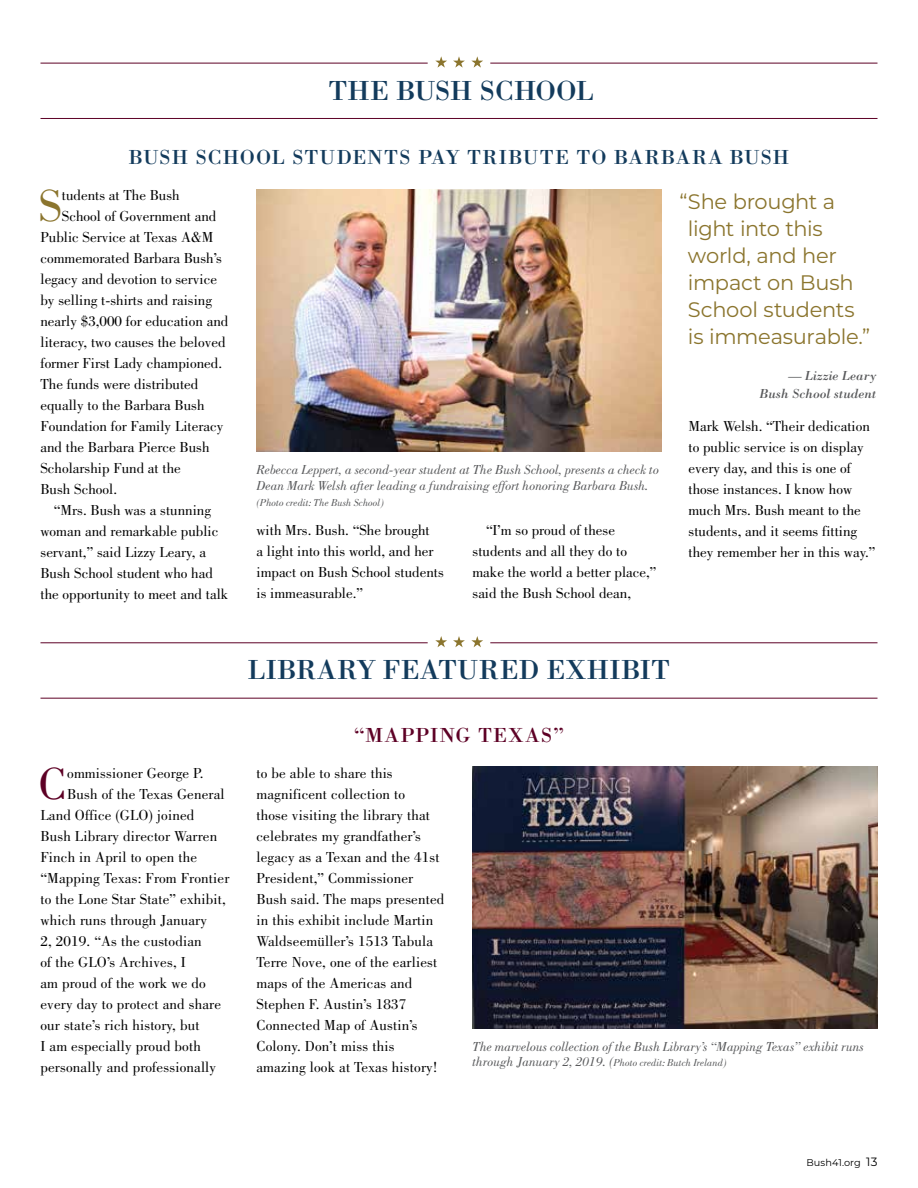
<style>
.page{position:relative;width:918px;height:1188px;background:#fff}
.page>*{position:absolute;margin:0;border:0;box-sizing:border-box;transform-origin:0 0}
.t1{font:46.5px "Bodoni";color:#8b752e}
.t2{font:46.5px "Bodoni";color:#5d0025}
.t3{font:28.5px "Bodoni";letter-spacing:.01em;color:#133b5c}
.t4{font:28.5px "Bodoni";letter-spacing:-.015em;color:#133b5c}
.t5{font:21px/27px "Montserrat";letter-spacing:-.015em;color:#8b752e}
.t6{font:21px "Bodoni";letter-spacing:.045em;color:#133b5c}
.t7{font:21px "Bodoni";letter-spacing:.06em;color:#5d0025}
.t8{font:15px/21px "Bodoni";color:#000}
.t9{font:italic 13.5px/15.8px "Bodoni";color:#58595b}
.t10{font:italic 13.5px/18px "Bodoni";color:#58595b;text-align:right}
.t11{font:italic 10.5px "Bodoni";color:#58595b}
.t12{font:9.75px "Montserrat";letter-spacing:.01em;color:#000}
.s1{font-size:13.5px}
.s2{font-size:12px}
</style>
<div class="page">
<img style="left:256px;top:189px;width:406px;height:262px">
<hr style="left:40px;top:698px;width:838px;height:1px;background:#5d0025">
<hr style="left:40px;top:642px;width:388px;height:1px;background:#5d0025">
<svg style="left:453px;top:636px;width:12px;height:11px"></svg>
<svg style="left:471px;top:636px;width:12px;height:11px"></svg>
<svg style="left:435px;top:636px;width:12px;height:11px"></svg>
<hr style="left:490px;top:642px;width:388px;height:1px;background:#5d0025">
<hr style="left:40px;top:118px;width:838px;height:1px;background:#5d0025">
<hr style="left:40px;top:63px;width:388px;height:1px;background:#5d0025">
<svg style="left:453px;top:56px;width:12px;height:12px"></svg>
<svg style="left:471px;top:56px;width:12px;height:12px"></svg>
<svg style="left:435px;top:56px;width:12px;height:12px"></svg>
<hr style="left:490px;top:63px;width:388px;height:1px;background:#5d0025">
<img style="left:472px;top:766px;width:405px;height:263px">
<h2 class="t4" style="left:328px;top:73px;width:267px">THE BUSH SCHOOL</h2>
<h3 class="t6" style="left:129px;top:145px;width:662px">BUSH SCHOOL STUDENTS PAY TRIBUTE TO BARBARA BUSH</h3>
<h1 class="t1" style="left:39px;top:180px;width:25px">S</h1>
<p class="t8" style="left:62px;top:185px;width:119px">tudents at The Bush</p>
<p class="t8" style="left:62px;top:206px;width:156px">School of Government and</p>
<p class="t8" style="left:40px;top:227px;width:175px">Public Service at Texas A&amp;M</p>
<p class="t8" style="left:40px;top:248px;width:183px">commemorated Barbara Bush’s</p>
<p class="t8" style="left:40px;top:269px;width:178px">legacy and devotion to service</p>
<p class="t8" style="left:40px;top:290px;width:173px">by selling t-shirts and raising</p>
<p class="t8" style="left:40px;top:311px;width:189px">nearly $3,000 for education and</p>
<p class="t8" style="left:40px;top:332px;width:187px">literacy, two causes the beloved</p>
<p class="t8" style="left:40px;top:353px;width:183px">former First Lady championed.</p>
<p class="t8" style="left:40px;top:374px;width:159px">The funds were distributed</p>
<p class="t8" style="left:40px;top:395px;width:166px">equally to the Barbara Bush</p>
<p class="t8" style="left:40px;top:416px;width:184px">Foundation for Family Literacy</p>
<p class="t8" style="left:40px;top:437px;width:171px">and the Barbara Pierce Bush</p>
<p class="t8" style="left:40px;top:458px;width:142px">Scholarship Fund at the</p>
<p class="t8" style="left:40px;top:479px;width:78px">Bush School.</p>
<p class="t8" style="left:54px;top:500px;width:159px">“Mrs. Bush was a stunning</p>
<p class="t8" style="left:40px;top:521px;width:179px">woman and remarkable public</p>
<p class="t8" style="left:40px;top:542px;width:167px">servant,” said Lizzy Leary, a</p>
<p class="t8" style="left:40px;top:563px;width:174px">Bush School student who had</p>
<p class="t8" style="left:40px;top:584px;width:189px">the opportunity to meet and talk</p>
<p class="t9" style="left:256px;top:462px;width:404px">Rebecca Leppert, a second-year student at The Bush School, presents a check to<br>Dean Mark Welsh after leading a fundraising effort honoring Barbara Bush.</p>
<p class="t11" style="left:256px;top:497px;width:129px">(Photo credit: The Bush School)</p>
<p class="t8" style="left:256px;top:520px;width:189px">with Mrs. Bush. “She brought<br>a light into this world, and her impact on Bush School students is immeasurable.”</p>
<p class="t8" style="left:472px;top:520px;width:186px;text-indent:14px">“I’m so proud of these students and all they do to make the world a better place,” said the Bush School dean,</p>
<h3 class="t5" style="left:688px;top:188px;width:184px;text-indent:-8px">“She brought a light into this world, and her impact on Bush<br>School students is immeasurable.”</h3>
<p class="t10" style="left:759px;top:367px;width:119px">— Lizzie Leary<br>Bush School student</p>
<p class="t8" style="left:688px;top:415px;width:189px">Mark Welsh. “Their dedication to public service is on display every day, and this is one of those instances. I know how much Mrs. Bush meant to the students, and it seems fitting they remember her in this way.”</p>
<h1 class="t2" style="left:38px;top:757px;width:30px">C</h1>
<p class="t8" style="left:67px;top:762px;width:138px">ommissioner George P.</p>
<p class="t8" style="left:67px;top:783px;width:159px">Bush of the Texas General</p>
<p class="t8" style="left:40px;top:804px;width:155px">Land Office (GLO) joined</p>
<p class="t8" style="left:40px;top:825px;width:178px">Bush Library director Warren</p>
<p class="t8" style="left:40px;top:846px;width:158px">Finch in April to open the</p>
<p class="t8" style="left:40px;top:867px;width:190px">“Mapping Texas: From Frontier</p>
<p class="t8" style="left:40px;top:888px;width:187px">to the Lone Star State” exhibit,</p>
<p class="t8" style="left:40px;top:909px;width:168px">which runs through January</p>
<p class="t8" style="left:40px;top:930px;width:163px">2, 2019. “As the custodian</p>
<p class="t8" style="left:40px;top:951px;width:147px">of the GLO’s Archives, I</p>
<p class="t8" style="left:40px;top:972px;width:167px">am proud of the work we do</p>
<p class="t8" style="left:40px;top:993px;width:182px">every day to protect and share</p>
<p class="t8" style="left:40px;top:1014px;width:161px">our state’s rich history, but</p>
<p class="t8" style="left:40px;top:1035px;width:162px">I am especially proud both</p>
<p class="t8" style="left:40px;top:1056px;width:177px">personally and professionally</p>
<h2 class="t3" style="left:248px;top:652px;width:424px">LIBRARY FEATURED EXHIBIT</h2>
<h3 class="t7" style="left:354px;top:722px;width:211px">“MAPPING TEXAS”</h3>
<p class="t8" style="left:256px;top:762px;width:189px">to be able to share this magnificent collection to<br>those visiting the library that celebrates my grandfather’s legacy as a Texan and the 41st<br>President,” Commissioner<br>Bush said. The maps presented in this exhibit include Martin<br>Waldseemüller’s 1513 Tabula<br>Terre Nove, one of the earliest maps of the Americas and<br>Stephen F. Austin’s 1837<br>Connected Map of Austin’s<br>Colony. Don’t miss this amazing look at Texas history!</p>
<p class="t9" style="left:472px;top:1038px;width:393px">The marvelous collection of the Bush Library’s “Mapping Texas” exhibit runs</p>
<p class="t11" style="left:472px;top:1057px;width:256px"><span class="s1">through January 2, 2019. (</span>Photo credit: Butch Ireland)</p>
<p class="t12" style="left:806px;top:1156px;width:73px">Bush41.org <span class="s2">13</span></p>
</div>
